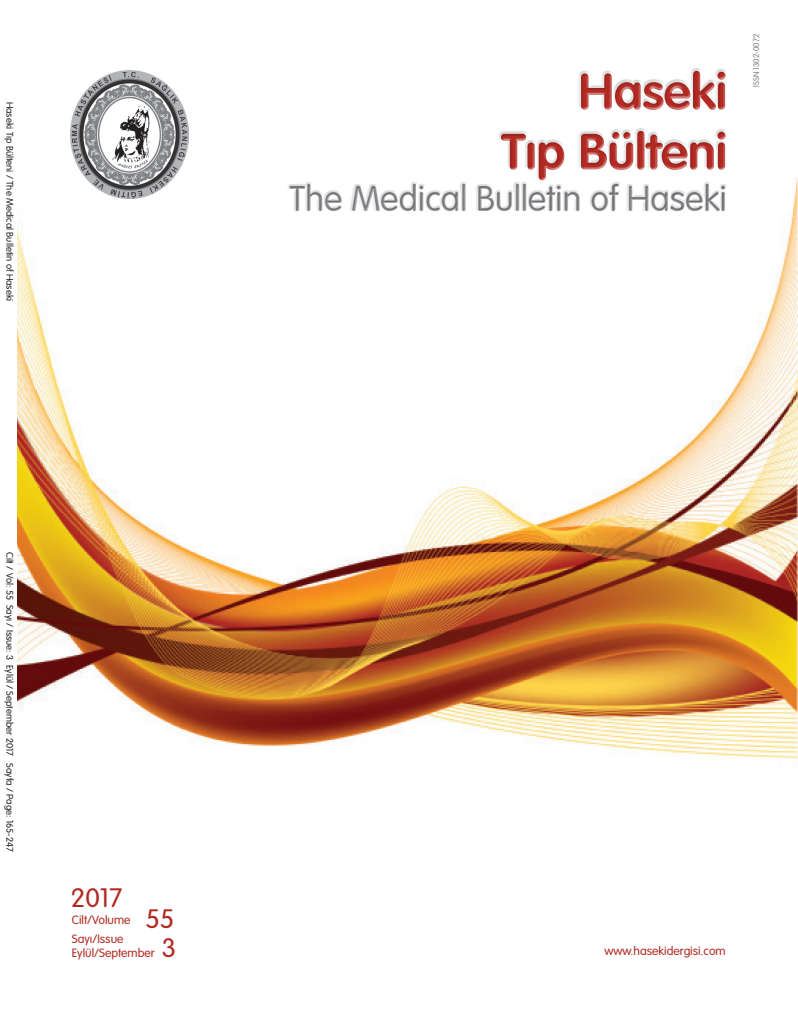
<style>
.page{position:relative;width:798px;height:1028px;background:#fff}
.page>*{position:absolute;margin:0;border:0;box-sizing:border-box;transform-origin:0 0}
.t1{font:50px/60px "VAG Rounded Bold Tr";color:#b22a23;text-align:right}
.t2{font:35px "VAG Rounded Light Tr";color:#7e8083}
.t3{font:26.25px "VAG Rounded Light Tr";color:#b22a23}
.t4{font:11.88px/18.9px "VAG Rounded Light Tr";color:#b22a23}
.t5{font:9.38px "VAG Rounded Light Tr";color:#231f20}
.t6{font:8.12px "VAG Rounded Light Tr";color:#7e8083}
.s1{font-size:26.25px}
</style>
<div class="page">
<img style="left:18px;top:144px;width:779px;height:618px">
<div style="left:287px;top:68px;width:441px;height:144px;background:#231f20;opacity:.25"></div>
<img style="left:71px;top:71px;width:117px;height:128px">
<p class="t5" style="left:15px;top:102px;width:201px;rotate:90deg">Haseki T›p Bülteni / The Medical Bulletin of Haseki</p>
<p class="t5" style="left:15px;top:552px;width:301px;rotate:90deg">Cilt / Vol: 55 Say› / Issue: 3 Eylül / September 2017 Sayfa / Page: 165-247</p>
<h3 class="t3" style="left:71px;top:883px;width:53px">2017</h3>
<p class="t4" style="left:72px;top:910px;width:104px">Cilt/Volume <span class="s1">55<br></span>Sayı/Issue</p>
<p class="t4" style="left:72px;top:943px;width:106px">Eylül/September <span class="s1">3</span></p>
<h1 class="t1" style="left:501px;top:61px;width:227px">Haseki<br>Tıp Bülteni</h1>
<h2 class="t2" style="left:290px;top:179px;width:438px">The Medical Bulletin of Haseki</h2>
<p class="t6" style="left:751px;top:87px;width:54px;rotate:-90deg">ISSN 1302-0072</p>
<p class="t4" style="left:604px;top:941px;width:123px">www.hasekidergisi.com</p>
</div>
